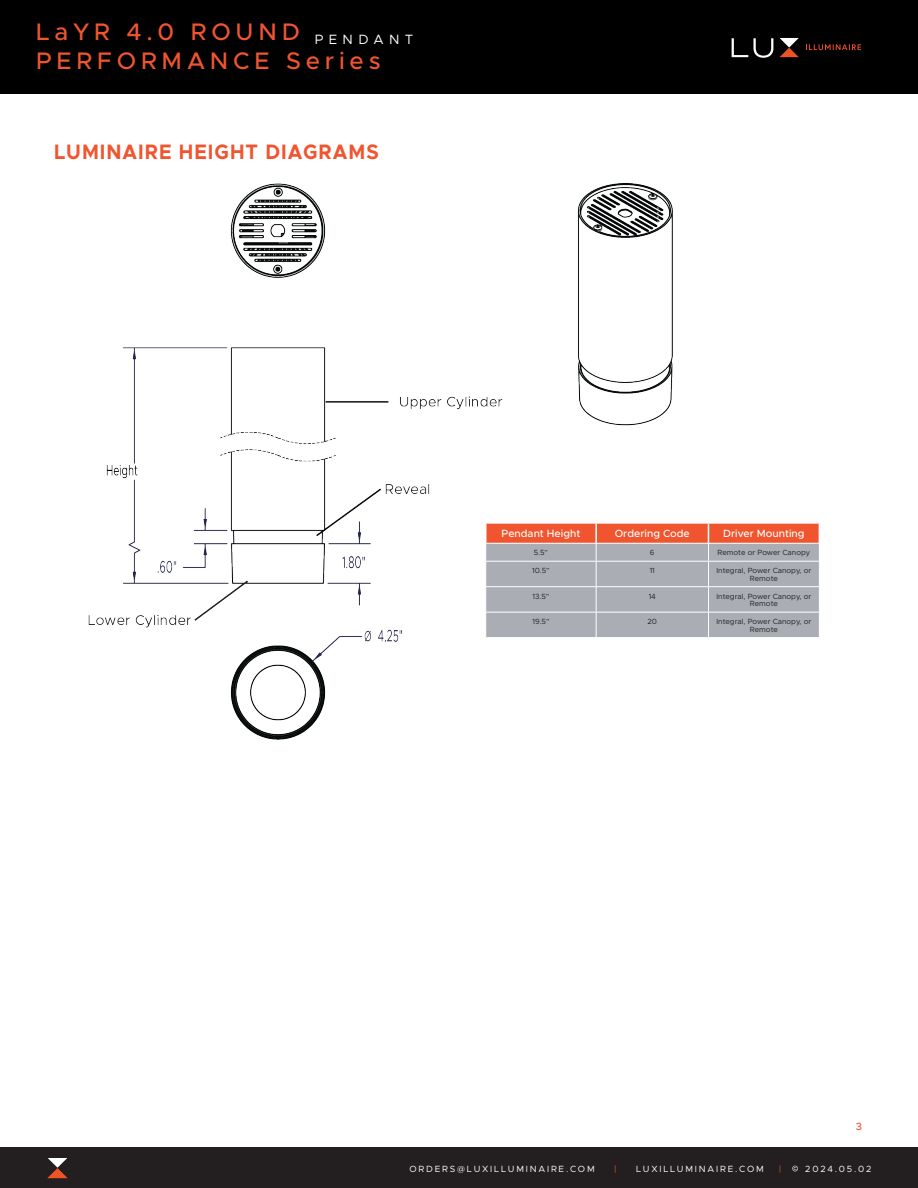
<style>
.page{position:relative;width:918px;height:1188px;background:#fff}
.page>*{position:absolute;margin:0;border:0;box-sizing:border-box;transform-origin:0 0}
.t1{font:500 24px/28.8px "Metropolis";letter-spacing:.2em;color:#f0552f}
.t2{font:700 21px "Metropolis";letter-spacing:.05em;color:#f0552f;scale:.93 1}
.t3{font:13.5px "Metropolis";letter-spacing:.4em;color:#fff}
.t4{font:500 10.5px "Metropolis";color:#fff}
.t5{font:500 10.5px "Metropolis";color:#f0552f}
.t6{font:9px "Metropolis";letter-spacing:.2em;color:#fff}
.t7{font:9px "Metropolis";color:#f0542c}
.t8{font:7.5px/7.5px "Metropolis";color:#231f20;text-align:center}
</style>
<div class="page">
<div style="left:0;top:1148px;width:918px;height:40px;background:#231f20"></div>
<img style="left:47px;top:1158px;width:21px;height:20px">
<svg style="left:792px;top:1166px;width:6px;height:5px"></svg>
<div style="left:0;top:0;width:918px;height:94px;background:#000"></div>
<svg style="left:806px;top:44px;width:55px;height:6px"></svg>
<svg style="left:732px;top:38px;width:41px;height:20px"></svg>
<svg style="left:780px;top:38px;width:19px;height:19px"></svg>
<img style="left:577px;top:183px;width:96px;height:243px">
<svg style="left:514px;top:524px;width:306px;height:113px;background:#b9a2a1"></svg>
<div style="left:483px;top:521px;width:341px;height:124px;border:2px solid #fff"></div>
<img style="left:88px;top:183px;width:426px;height:556px">
<div style="left:470px;top:163px;width:85px;height:204px;background:#fff"></div>
<h1 class="t1" style="left:36px;top:17px;width:346px">LaYR 4.0 ROUND<br>PERFORMANCE Series</h1>
<h3 class="t3" style="left:315px;top:31px;width:100px">PENDANT</h3>
<p class="t2" style="left:54px;top:139px;width:351px">LUMINAIRE HEIGHT DIAGRAMS</p>
<p class="t4" style="left:502px;top:527px;width:80px">Pendant Height</p>
<p class="t4" style="left:615px;top:527px;width:77px">Ordering Code</p>
<p class="t4" style="left:723px;top:527px;width:83px">Driver Mounting</p>
<p class="t8" style="left:534px;top:549px;width:16px">5.5”</p>
<p class="t8" style="left:650px;top:549px;width:6px">6</p>
<p class="t8" style="left:718px;top:549px;width:94px">Remote or Power Canopy</p>
<p class="t8" style="left:532px;top:567px;width:19px">10.5”</p>
<p class="t8" style="left:650px;top:567px;width:7px">11</p>
<p class="t8" style="left:716px;top:567px;width:96px">Integral, Power Canopy, or<br>Remote</p>
<p class="t8" style="left:532px;top:592px;width:18px">13.5”</p>
<p class="t8" style="left:649px;top:592px;width:9px">14</p>
<p class="t8" style="left:716px;top:592px;width:96px">Integral, Power Canopy, or<br>Remote</p>
<p class="t8" style="left:532px;top:618px;width:19px">19.5”</p>
<p class="t8" style="left:648px;top:618px;width:11px">20</p>
<p class="t8" style="left:716px;top:618px;width:96px">Integral, Power Canopy, or<br>Remote</p>
<h3 class="t5" style="left:856px;top:1120px;width:8px">3</h3>
<p class="t6" style="left:409px;top:1163px;width:187px">ORDERS@LUXILLUMINAIRE.COM</p>
<p class="t7" style="left:614px;top:1163px;width:4px">|</p>
<p class="t6" style="left:636px;top:1163px;width:129px">LUXILLUMINAIRE.COM</p>
<p class="t7" style="left:779px;top:1163px;width:4px">|</p>
<p class="t6" style="left:805px;top:1163px;width:68px">2024.05.02</p>
</div>
